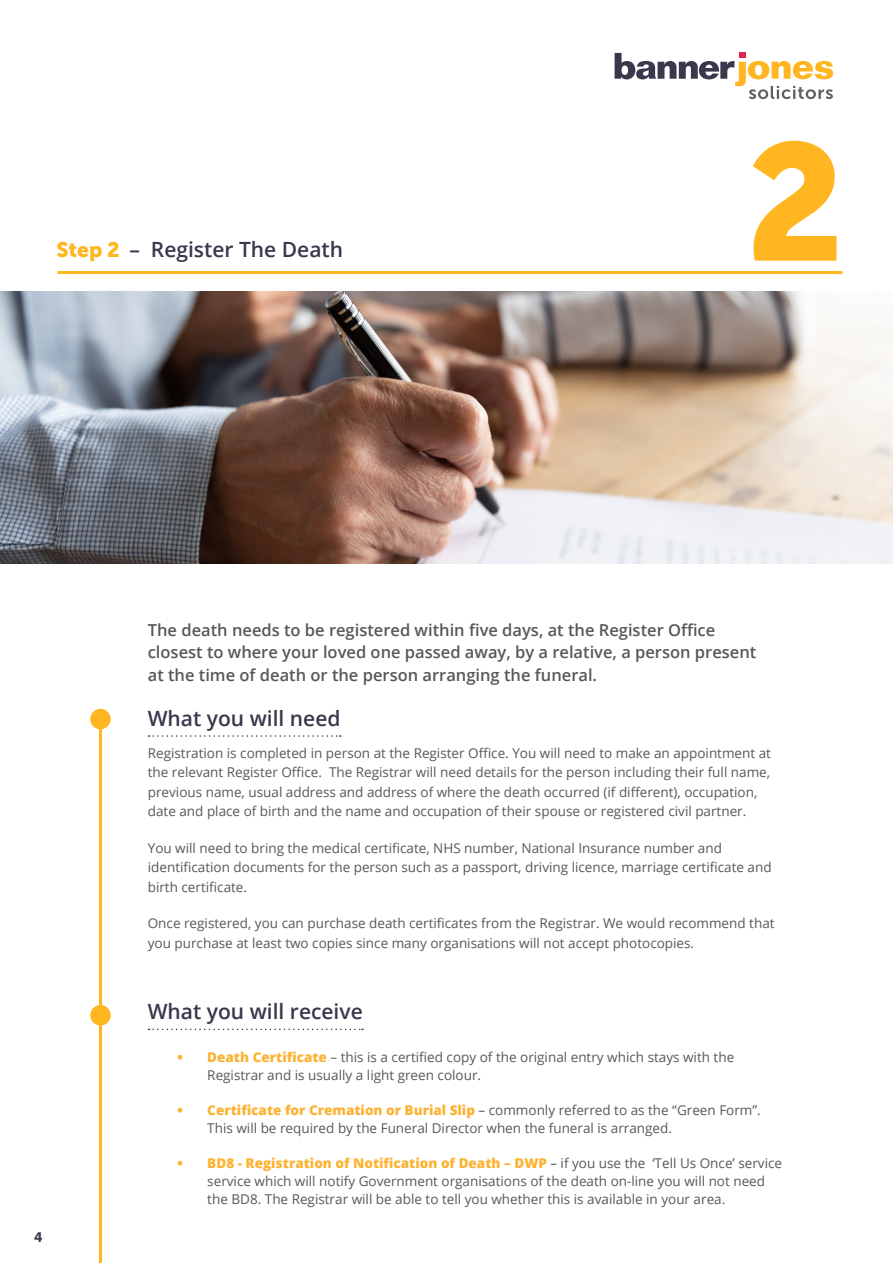
<style>
.page{position:relative;width:893px;height:1263px;background:#fff}
.page>*{position:absolute;margin:0;border:0;box-sizing:border-box;transform-origin:0 0}
.t1{font:165px "Museo Sans 900";color:#ffb620}
.Title_1{font:600 21px "Open Sans";color:#3b374c}
.Title_3{font:600 16.5px/22.5px "Open Sans";color:#57585a}
.t2{font:700 15px "Myriad Pro";color:#3b374c}
.Body_Copy{font:13.5px/19.5px "Open Sans";color:#57585a}
.s1{font-family:"Museo Sans 900";font-weight:400;color:#ffb620}
.s2{font-weight:800;color:#fcb333}
</style>
<div class="page">
<svg style="left:615px;top:53px;width:218px;height:46px"></svg>
<hr style="left:57px;top:271px;width:785px;height:3px;background:#ffb620">
<hr style="left:99px;top:716px;width:3px;height:547px;background:#ffb620">
<div style="left:90px;top:709px;width:21px;height:20px;background:#ffb620;border-radius:50%"></div>
<div style="left:90px;top:1005px;width:21px;height:20px;background:#ffb620;border-radius:50%"></div>
<svg style="left:149px;top:735px;width:192px;height:2px"></svg>
<svg style="left:149px;top:1028px;width:214px;height:2px"></svg>
<img style="left:0;top:292px;width:893px;height:271px">
<p class="Title_1" style="left:56px;top:235px;width:288px"><span class="s1">Step 2</span> – Register The Death</p>
<p class="t1" style="left:746px;top:109px;width:101px">2</p>
<p class="t2" style="left:34px;top:1227px;width:10px">4</p>
<p class="Title_3" style="left:148px;top:618px;width:610px">The death needs to be registered within five days, at the Register Office closest to where your loved one passed away, by a relative, a person present at the time of death or the person arranging the funeral.</p>
<p class="Title_1" style="left:148px;top:703px;width:194px">What you will need</p>
<p class="Body_Copy" style="left:148px;top:743px;width:625px">Registration is completed in person at the Register Office. You will need to make an appointment at the relevant Register Office. The Registrar will need details for the person including their full name, previous name, usual address and address of where the death occurred (if different), occupation, date and place of birth and the name and occupation of their spouse or registered civil partner.</p>
<p class="Body_Copy" style="left:148px;top:838px;width:625px">You will need to bring the medical certificate, NHS number, National Insurance number and identification documents for the person such as a passport, driving licence, marriage certificate and birth certificate.</p>
<p class="Body_Copy" style="left:148px;top:913px;width:628px">Once registered, you can purchase death certificates from the Registrar. We would recommend that you purchase at least two copies since many organisations will not accept photocopies.</p>
<p class="Title_1" style="left:148px;top:997px;width:216px">What you will receive</p>
<p class="Body_Copy" style="left:207px;top:1048px;width:528px;line-height:18px;text-indent:-30px"><span class="s2">• Death Certificate</span> – this is a certified copy of the original entry which stays with the<br>Registrar and is usually a light green colour.</p>
<p class="Body_Copy" style="left:207px;top:1101px;width:555px;line-height:18px;text-indent:-30px"><span class="s2">• Certificate for Cremation or Burial Slip</span> – commonly referred to as the “Green Form”.<br>This will be required by the Funeral Director when the funeral is arranged.</p>
<p class="Body_Copy" style="left:207px;top:1154px;width:576px;line-height:18px;text-indent:-30px"><span class="s2">• BD8 - Registration of Notification of Death – DWP</span> – if you use the ‘Tell Us Once’ service service which will notify Government organisations of the death on-line you will not need the BD8. The Registrar will be able to tell you whether this is available in your area.</p>
</div>
